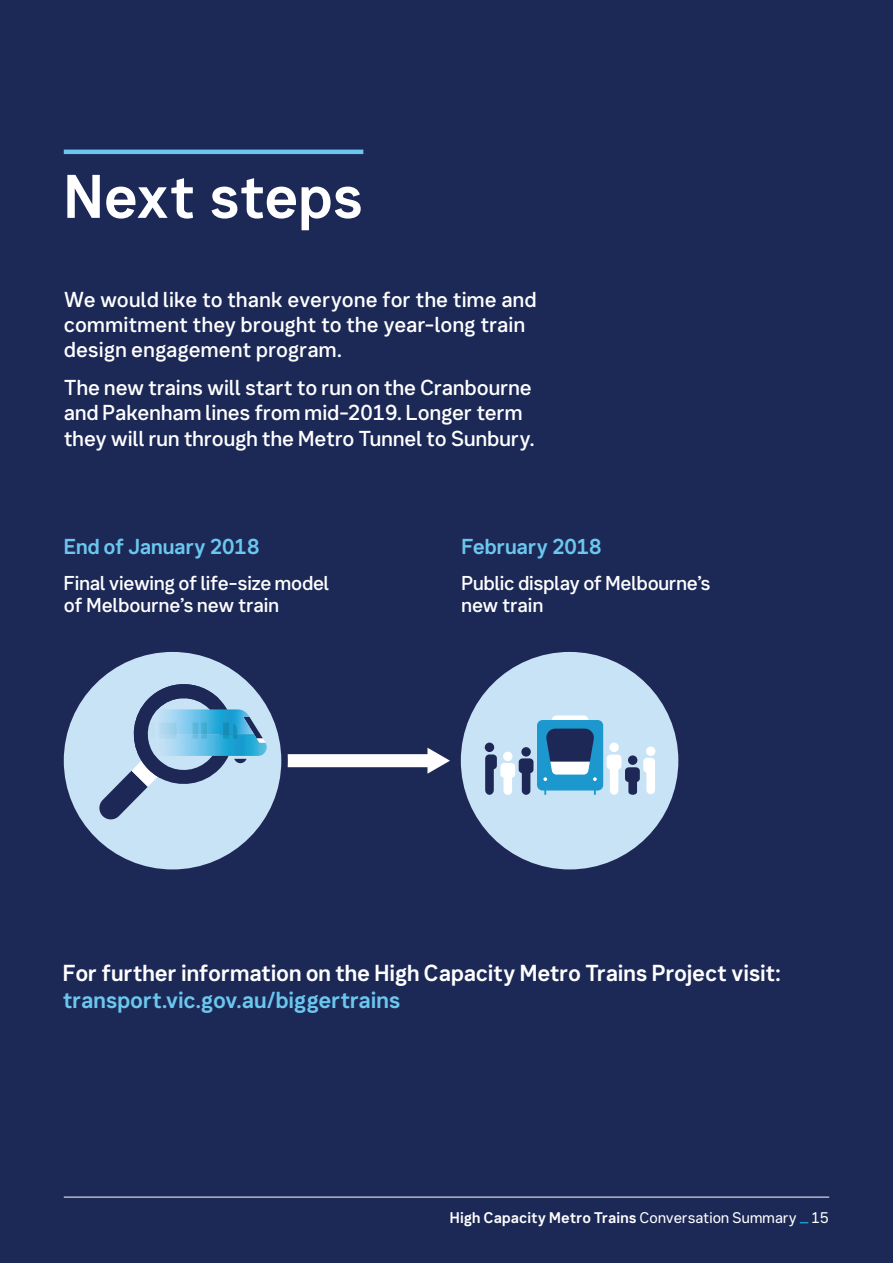
<style>
.page{position:relative;width:893px;height:1263px;background:#1c2957}
.page>*{position:absolute;margin:0;border:0;box-sizing:border-box;transform-origin:0 0}
.t1{font:700 59.7px "Network Sans";letter-spacing:-.015em;color:#fff}
.t2{font:700 22.5px "Network Sans";letter-spacing:-.01em;color:#fff}
.t3{font:700 22.5px "Network Sans";letter-spacing:-.01em;color:#6bc7ee}
.t4{font:500 21px/25.2px "Network Sans";color:#fff}
.t5{font:700 21px "Network Sans";letter-spacing:-.01em;color:#6bc7ee}
.t6{font:500 19.5px/22.5px "Network Sans";letter-spacing:-.01em;color:#fff}
.t7{font:700 15px "Network Sans";letter-spacing:.005em;color:#fff}
.s1{font-weight:400}
</style>
<div class="page">
<hr style="left:64px;top:1197px;width:765px;height:1px;background:#fff">
<hr style="left:64px;top:150px;width:299px;height:4px;background:#6bc7ee">
<div style="left:270px;top:754px;width:161px;height:13px;background:#fff"></div>
<svg style="left:427px;top:748px;width:23px;height:26px"></svg>
<svg style="left:64px;top:652px;width:224px;height:217px;fill:#c8e3f5"></svg>
<svg style="left:98px;top:679px;width:171px;height:141px"></svg>
<svg style="left:460px;top:652px;width:219px;height:217px;fill:#c8e3f5"></svg>
<svg style="left:485px;top:715px;width:170px;height:80px"></svg>
<h1 class="t1" style="left:64px;top:145px;width:301px">Next steps</h1>
<p class="t4" style="left:64px;top:286px;width:474px">We would like to thank everyone for the time and commitment they brought to the year-long train design engagement program.</p>
<p class="t4" style="left:64px;top:374px;width:472px">The new trains will start to run on the Cranbourne and Pakenham lines from mid-2019. Longer term they will run through the Metro Tunnel to Sunbury.</p>
<p class="t5" style="left:64px;top:529px;width:197px">End of January 2018</p>
<p class="t6" style="left:64px;top:570px;width:267px">Final viewing of life-size model of Melbourne’s new train</p>
<p class="t5" style="left:461px;top:529px;width:142px">February 2018</p>
<p class="t6" style="left:461px;top:570px;width:251px">Public display of Melbourne’s new train</p>
<p class="t2" style="left:63px;top:954px;width:719px">For further information on the High Capacity Metro Trains Project visit:</p>
<p class="t3" style="left:63px;top:981px;width:339px">transport.vic.gov.au/biggertrains</p>
<p class="t7" style="left:450px;top:1205px;width:381px">High Capacity Metro Trains <span class="s1">Conversation Summary 15</span></p>
</div>
